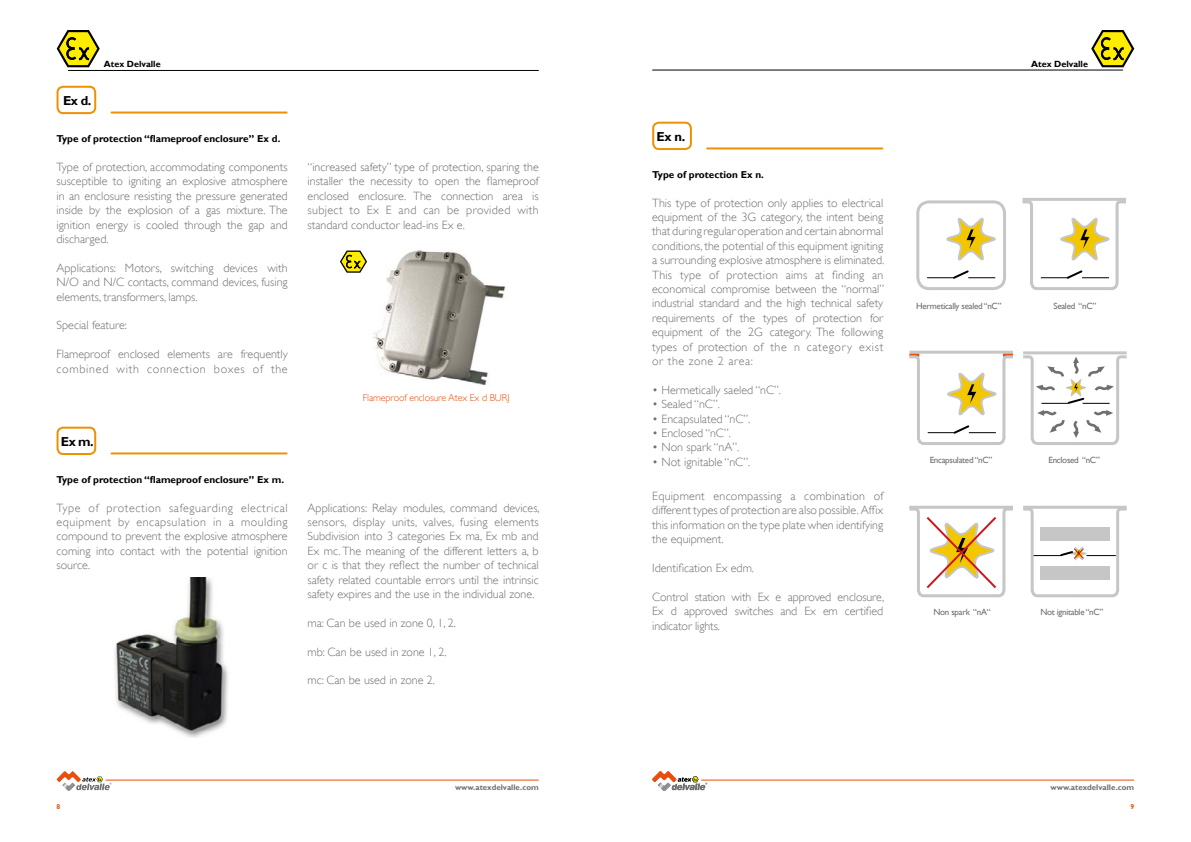
<style>
.page{position:relative;width:1191px;height:842px;background:#fff}
.page>*{position:absolute;margin:0;border:0;box-sizing:border-box;transform-origin:0 0}
.t1{font:700 13px "Gill Sans";color:#000}
.t2{font:300 12px/14.4px "Gill Sans";color:#706f6f;text-align:justify}
.t3{font:300 12px/14.4px "Gill Sans";color:#706f6f;text-align:justify}
.t4{font:700 10px "Gill Sans";color:#000}
.t5{font:300 10px "Gill Sans";letter-spacing:-.01em;color:#e94e0f}
.t6{font:9px "Gill Sans";letter-spacing:-.03em;color:#706f6f}
.t7{font:700 9px "Gill Sans";color:#000}
.t8{font:700 8px "Gill Sans";color:#706f6f}
.t9{font:700 7px "Gill Sans";color:#e94e0f}
</style>
<div class="page">
<hr style="left:106px;top:780px;width:432px;height:1px;background:#e94e0f">
<hr style="left:701px;top:780px;width:433px;height:1px;background:#e94e0f">
<hr style="left:68px;top:70px;width:471px;height:1px;background:#000">
<hr style="left:652px;top:70px;width:471px;height:1px;background:#000">
<svg style="left:56px;top:771px;width:56px;height:20px"></svg>
<svg style="left:57px;top:30px;width:43px;height:37px"></svg>
<svg style="left:1091px;top:30px;width:43px;height:37px"></svg>
<img style="left:373px;top:250px;width:133px;height:135px">
<svg style="left:340px;top:250px;width:27px;height:23px"></svg>
<div style="left:57px;top:86px;width:39px;height:28px;border:2px solid #ee9100;border-radius:6px"></div>
<hr style="left:112px;top:112px;width:175px;height:2px;background:#ee9100">
<div style="left:57px;top:427px;width:39px;height:28px;border:2px solid #ee9100;border-radius:6px"></div>
<hr style="left:111px;top:452px;width:176px;height:2px;background:#ee9100">
<img style="left:114px;top:578px;width:114px;height:159px">
<svg style="left:652px;top:771px;width:55px;height:20px"></svg>
<div style="left:652px;top:122px;width:40px;height:28px;border:2px solid #ee9100;border-radius:6px"></div>
<hr style="left:707px;top:147px;width:175px;height:2px;background:#ee9100">
<div style="left:916px;top:200px;width:90px;height:90px;border:3px solid #c6c6c6;border-radius:11px"></div>
<svg style="left:927px;top:217px;width:69px;height:62px"></svg>
<svg style="left:1022px;top:201px;width:104px;height:89px"></svg>
<hr style="left:1022px;top:198px;width:104px;height:3px;background:#c6c6c6">
<hr style="left:909px;top:351px;width:104px;height:3px;background:#c6c6c6">
<hr style="left:1023px;top:351px;width:103px;height:3px;background:#c6c6c6">
<svg style="left:909px;top:354px;width:218px;height:91px"></svg>
<svg style="left:909px;top:506px;width:218px;height:92px"></svg>
<div style="left:1040px;top:528px;width:70px;height:13px;background:#c6c6c6"></div>
<div style="left:1040px;top:566px;width:70px;height:13px;background:#c6c6c6"></div>
<p class="t1" style="left:63px;top:92px;width:30px">Ex d.</p>
<p class="t7" style="left:104px;top:59px;width:58px">Atex Delvalle</p>
<p class="t7" style="left:1031px;top:58px;width:58px">Atex Delvalle</p>
<p class="t4" style="left:57px;top:133px;width:225px">Type of protection “flameproof enclosure” Ex d.</p>
<p class="t2" style="left:57px;top:160px;width:233px">Type of protection, accommodating components susceptible to igniting an explosive atmosphere in an enclosure resisting the pressure generated inside by the explosion of a gas mixture. The ignition energy is cooled through the gap and discharged.</p>
<p class="t2" style="left:57px;top:260px;width:233px">Applications: Motors, switching devices with N/O and N/C contacts, command devices, fusing elements, transformers, lamps.</p>
<p class="t2" style="left:57px;top:318px;width:72px">Special feature:</p>
<p class="t2" style="left:57px;top:347px;width:233px">Flameproof enclosed elements are frequently combined with connection boxes of the</p>
<p class="t1" style="left:61px;top:433px;width:34px">Ex m.</p>
<p class="t2" style="left:307px;top:160px;width:233px">“increased safety” type of protection, sparing the installer the necessity to open the flameproof enclosed enclosure. The connection area is subject to Ex E and can be provided with standard conductor lead-ins Ex e.</p>
<p class="t5" style="left:363px;top:392px;width:148px">Flameproof enclosure Atex Ex d BURJ</p>
<p class="t4" style="left:57px;top:473px;width:229px">Type of protection “flameproof enclosure” Ex m.</p>
<p class="t2" style="left:57px;top:500px;width:233px">Type of protection safeguarding electrical equipment by encapsulation in a moulding compound to prevent the explosive atmosphere coming into contact with the potential ignition source.</p>
<p class="t2" style="left:307px;top:500px;width:234px">Applications: Relay modules, command devices, sensors, display units, valves, fusing elements Subdivision into 3 categories Ex ma, Ex mb and Ex mc. The meaning of the different letters a, b or c is that they reflect the number of technical safety related countable errors until the intrinsic safety expires and the use in the individual zone.</p>
<p class="t2" style="left:307px;top:615px;width:150px">ma: Can be used in zone 0, 1, 2.</p>
<p class="t2" style="left:307px;top:644px;width:140px">mb: Can be used in zone 1, 2.</p>
<p class="t2" style="left:307px;top:673px;width:129px">mc: Can be used in zone 2.</p>
<p class="t1" style="left:656px;top:128px;width:30px">Ex n.</p>
<p class="t4" style="left:652px;top:168px;width:113px">Type of protection Ex n.</p>
<p class="t3" style="left:652px;top:195px;width:233px">This type of protection only applies to electrical equipment of the 3G category, the intent being that during regular operation and certain abnormal conditions, the potential of this equipment igniting a surrounding explosive atmosphere is eliminated.<br>This type of protection aims at finding an economical compromise between the “normal” industrial standard and the high technical safety requirements of the types of protection for equipment of the 2G category. The following types of protection of the n category exist or the zone 2 area:</p>
<p class="t3" style="left:652px;top:383px;width:130px">• Hermetically saeled “nC”.</p>
<p class="t3" style="left:652px;top:397px;width:69px">• Sealed “nC”.</p>
<p class="t3" style="left:652px;top:411px;width:100px">• Encapsulated “nC”.</p>
<p class="t3" style="left:652px;top:426px;width:80px">• Enclosed “nC”.</p>
<p class="t3" style="left:652px;top:440px;width:89px">• Non spark “nA”.</p>
<p class="t3" style="left:652px;top:455px;width:100px">• Not ignitable “nC”.</p>
<p class="t3" style="left:652px;top:489px;width:233px">Equipment encompassing a combination of different types of protection are also possible. Affix this information on the type plate when identifying the equipment.</p>
<p class="t3" style="left:652px;top:561px;width:103px">Identification Ex edm.</p>
<p class="t3" style="left:652px;top:589px;width:233px">Control station with Ex e approved enclosure, Ex d approved switches and Ex em certified indicator lights.</p>
<p class="t6" style="left:916px;top:300px;width:87px">Hermetically sealed “nC”</p>
<p class="t6" style="left:1053px;top:300px;width:44px">Sealed “nC”</p>
<p class="t6" style="left:929px;top:455px;width:64px">Encapsulated “nC”</p>
<p class="t6" style="left:1048px;top:455px;width:53px">Enclosed “nC”</p>
<p class="t6" style="left:933px;top:607px;width:59px">Non spark “nA“</p>
<p class="t6" style="left:1040px;top:607px;width:64px">Not ignitable “nC”</p>
<p class="t8" style="left:455px;top:783px;width:85px">www.atexdelvalle.com</p>
<p class="t8" style="left:1050px;top:783px;width:85px">www.atexdelvalle.com</p>
<p class="t9" style="left:57px;top:803px;width:5px">8</p>
<p class="t9" style="left:1130px;top:803px;width:5px">9</p>
</div>
